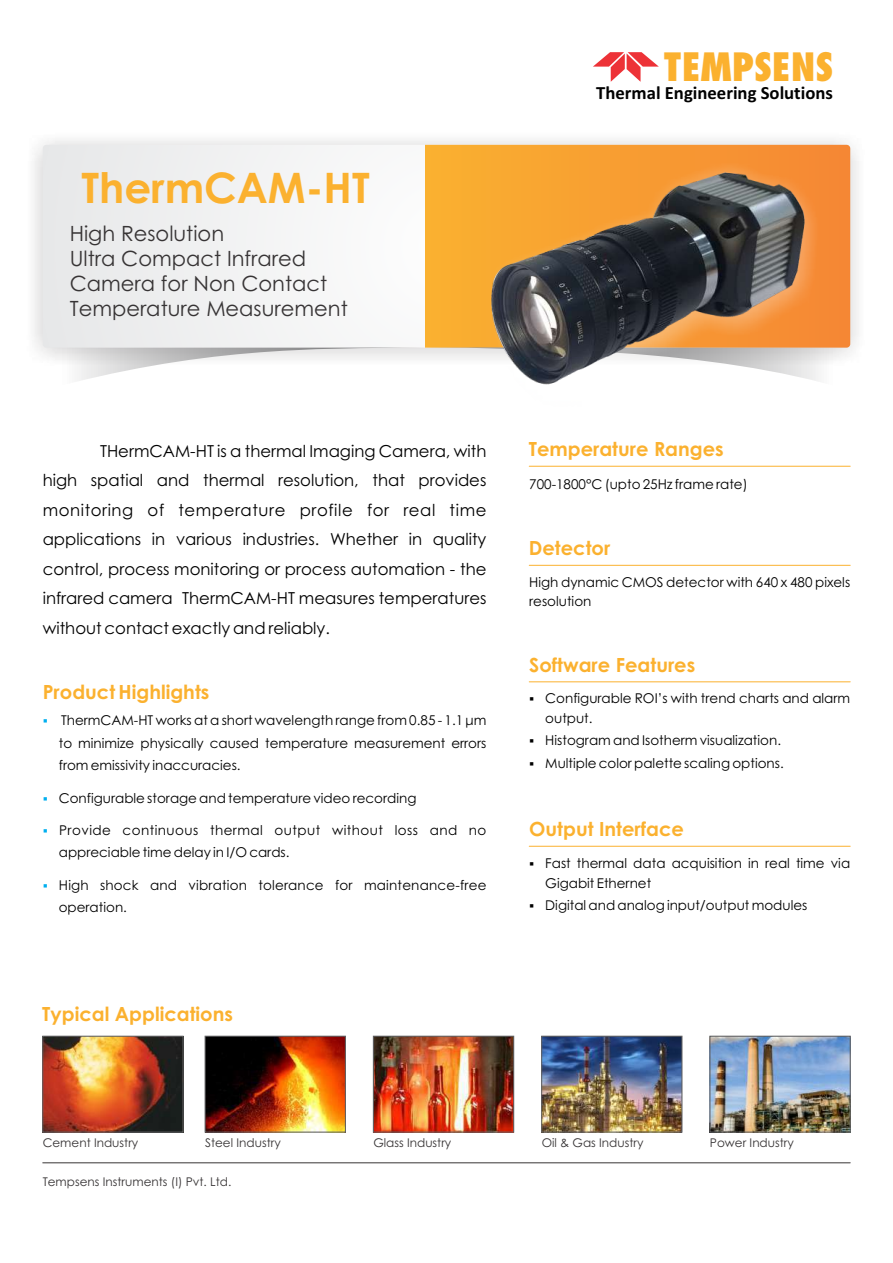
<style>
.page{position:relative;width:893px;height:1263px;background:#fff}
.page>*{position:absolute;margin:0;border:0;box-sizing:border-box;transform-origin:0 0}
.t1{font:700 42px "Century Gothic";color:#fbb12f}
.t2{font:37.95px "Fujiyama Extra Bold";color:#fbb12f}
.t3{font:21px/25px "Century Gothic";color:#373435}
.t4{font:700 19.5px "Century Gothic";color:#fbb12f}
.t5{font:700 18.75px "Calibri";color:#000}
.t6{font:16.5px/29.5px "Century Gothic";color:#000;text-align:justify}
.t7{font:13.5px/19.4px "Century Gothic";color:#000}
.t8{font:13.5px/22.5px "Century Gothic";letter-spacing:.03em;color:#000}
.t9{font:12px "Century Gothic";color:#373435}
.s1{color:#00afef}
</style>
<div class="page">
<img style="left:34px;top:140px;width:825px;height:212px">
<div style="left:43px;top:145px;width:807px;height:203px;background:#f1f2f3;border-radius:4px"></div>
<svg style="left:425px;top:145px;width:425px;height:203px;background:#f8a731"></svg>
<hr style="left:529px;top:466px;width:321px;height:1px;background:#fbb12f">
<hr style="left:529px;top:846px;width:321px;height:1px;background:#fbb12f">
<hr style="left:529px;top:681px;width:321px;height:1px;background:#fbb12f">
<hr style="left:529px;top:565px;width:321px;height:1px;background:#fbb12f">
<img style="left:44px;top:1038px;width:138px;height:93px">
<div style="left:42px;top:1036px;width:142px;height:97px;border:1px solid #606062"></div>
<img style="left:207px;top:1038px;width:137px;height:93px">
<div style="left:205px;top:1036px;width:141px;height:97px;border:1px solid #606062"></div>
<img style="left:375px;top:1038px;width:137px;height:93px">
<div style="left:373px;top:1036px;width:141px;height:97px;border:1px solid #606062"></div>
<img style="left:543px;top:1038px;width:137px;height:93px">
<div style="left:541px;top:1036px;width:141px;height:97px;border:1px solid #606062"></div>
<img style="left:711px;top:1038px;width:138px;height:93px">
<div style="left:709px;top:1036px;width:142px;height:97px;border:1px solid #606062"></div>
<hr style="left:43px;top:1162px;width:807px;height:1px;background:#373435">
<svg style="left:43px;top:348px;width:807px;height:33px"></svg>
<img style="left:467px;top:148px;width:376px;height:233px">
<img style="left:480px;top:160px;width:336px;height:225px">
<svg style="left:593px;top:52px;width:66px;height:30px"></svg>
<h1 class="t1" style="left:81px;top:171px;width:290px">ThermCAM-HT</h1>
<h3 class="t3" style="left:70px;top:223px;width:280px">High Resolution<br>Ultra Compact Infrared<br>Camera for Non Contact<br>Temperature Measurement</h3>
<h2 class="t2" style="left:663px;top:43px;width:172px">TEMPSENS</h2>
<h3 class="t5" style="left:596px;top:85px;width:238px">Thermal Engineering Solutions</h3>
<p class="t6" style="left:43px;top:438px;width:445px;text-indent:57px">THermCAM-HT is a thermal Imaging Camera, with high spatial and thermal resolution, that provides monitoring of temperature profile for real time applications in various industries. Whether in quality control, process monitoring or process automation - the infrared camera ThermCAM-HT measures temperatures without contact exactly and reliably.</p>
<h3 class="t4" style="left:529px;top:441px;width:196px">Temperature Ranges</h3>
<p class="t7" style="left:529px;top:475px;width:220px">700-1800°C (upto 25Hz frame rate)</p>
<h3 class="t4" style="left:529px;top:540px;width:83px">Detector</h3>
<p class="t7" style="left:529px;top:573px;width:322px">High dynamic CMOS detector with 640 x 480 pixels resolution</p>
<h3 class="t4" style="left:43px;top:685px;width:168px">Product Highlights</h3>
<p class="t7" style="left:59px;top:710px;width:429px;line-height:22.5px;text-align:justify;text-indent:-16px"><span class="s1">▪</span> ThermCAM-HT works at a short wavelength range from 0.85 - 1.1 μm to minimize physically caused temperature measurement errors from emissivity inaccuracies.</p>
<p class="t7" style="left:43px;top:789px;width:375px"><span class="s1">▪</span> Configurable storage and temperature video recording</p>
<p class="t8" style="left:59px;top:820px;width:429px;text-indent:-16px"><span class="s1">▪</span> Provide continuous thermal output without loss and no appreciable time delay in I/O cards.</p>
<p class="t7" style="left:59px;top:874px;width:429px;line-height:22.5px;text-indent:-16px"><span class="s1">▪</span> High shock and vibration tolerance for maintenance-free operation.</p>
<h3 class="t4" style="left:42px;top:1007px;width:192px">Typical Applications</h3>
<h3 class="t4" style="left:529px;top:657px;width:168px">Software Features</h3>
<p class="t7" style="left:545px;top:690px;width:306px;text-indent:-16px">▪ Configurable ROI’s with trend charts and alarm output.</p>
<p class="t7" style="left:529px;top:732px;width:253px">▪ Histogram and Isotherm visualization.</p>
<p class="t7" style="left:529px;top:754px;width:256px">▪ Multiple color palette scaling options.</p>
<h3 class="t4" style="left:529px;top:821px;width:156px">Output Interface</h3>
<p class="t7" style="left:545px;top:855px;width:306px;text-indent:-16px">▪ Fast thermal data acquisition in real time via<br>Gigabit Ethernet</p>
<p class="t7" style="left:529px;top:897px;width:280px">▪ Digital and analog input/output modules</p>
<p class="t9" style="left:43px;top:1138px;width:97px">Cement Industry</p>
<p class="t9" style="left:205px;top:1138px;width:77px">Steel Industry</p>
<p class="t9" style="left:373px;top:1138px;width:80px">Glass Industry</p>
<p class="t9" style="left:542px;top:1138px;width:103px">Oil &amp; Gas Industry</p>
<p class="t9" style="left:710px;top:1138px;width:85px">Power Industry</p>
<p class="t9" style="left:43px;top:1177px;width:190px">Tempsens Instruments (I) Pvt. Ltd.</p>
</div>
